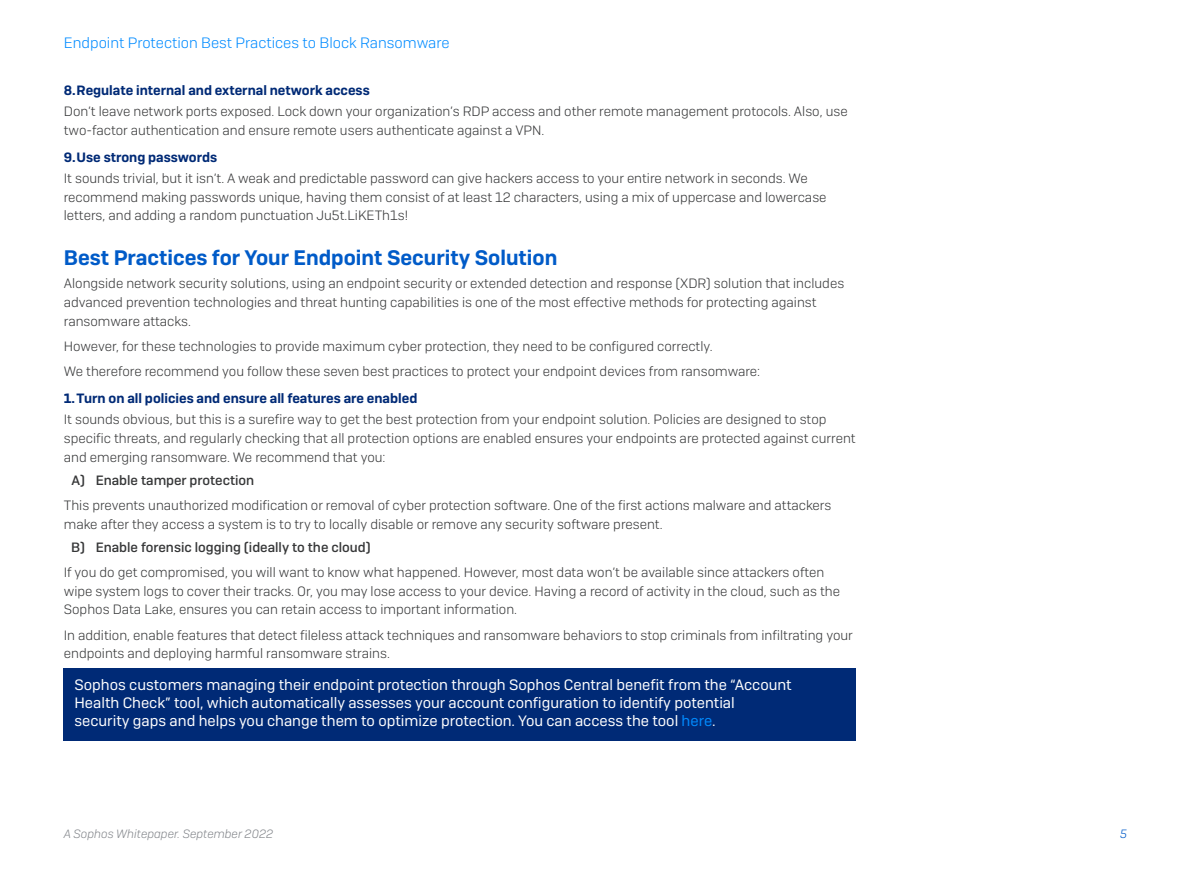
<style>
.page{position:relative;width:1191px;height:893px;background:#fff}
.page>*{position:absolute;margin:0;border:0;box-sizing:border-box;transform-origin:0 0}
.Subheading_1{font:600 21px "Sophos Sans";color:#005bc8}
.Call_Out_Copy{font:15px/18px "Sophos Sans";color:#fff}
.t1{font:300 15px "Sophos Sans";color:#008bff}
.Body_Copy{font:300 13.5px/18.8px "Sophos Sans";color:#363738}
.t2{font:600 13.5px "Sophos Sans";color:#002a76}
.t3{font:500 13.5px "Sophos Sans";color:#363738}
.t4{font:italic 300 12px "Sophos Sans";color:#83868b}
.t5{font:italic 300 12px "Sophos Sans";color:#005bc8}
.s1{color:#008bff}
</style>
<div class="page">
<div style="left:64px;top:668px;width:792px;height:72px;background:#002a76"></div>
<p class="t1" style="left:64px;top:34px;width:387px">Endpoint Protection Best Practices to Block Ransomware</p>
<p class="t2" style="left:64px;top:82px;width:307px">8.Regulate internal and external network access</p>
<p class="Body_Copy" style="left:64px;top:102px;width:785px">Don’t leave network ports exposed. Lock down your organization’s RDP access and other remote management protocols. Also, use two-factor authentication and ensure remote users authenticate against a VPN.</p>
<p class="t2" style="left:64px;top:149px;width:155px">9.Use strong passwords</p>
<p class="Body_Copy" style="left:64px;top:169px;width:764px">It sounds trivial, but it isn’t. A weak and predictable password can give hackers access to your entire network in seconds. We recommend making passwords unique, having them consist of at least 12 characters, using a mix of uppercase and lowercase letters, and adding a random punctuation Ju5t.LiKETh1s!</p>
<p class="Subheading_1" style="left:64px;top:245px;width:495px">Best Practices for Your Endpoint Security Solution</p>
<p class="Body_Copy" style="left:64px;top:274px;width:782px">Alongside network security solutions, using an endpoint security or extended detection and response (XDR) solution that includes advanced prevention technologies and threat hunting capabilities is one of the most effective methods for protecting against ransomware attacks.</p>
<p class="Body_Copy" style="left:64px;top:337px;width:650px">However, for these technologies to provide maximum cyber protection, they need to be configured correctly.</p>
<p class="Body_Copy" style="left:64px;top:362px;width:698px">We therefore recommend you follow these seven best practices to protect your endpoint devices from ransomware:</p>
<p class="t2" style="left:64px;top:390px;width:355px">1.Turn on all policies and ensure all features are enabled</p>
<p class="Body_Copy" style="left:64px;top:410px;width:793px">It sounds obvious, but this is a surefire way to get the best protection from your endpoint solution. Policies are designed to stop specific threats, and regularly checking that all protection options are enabled ensures your endpoints are protected against current and emerging ransomware. We recommend that you:</p>
<p class="t3" style="left:72px;top:472px;width:184px">A) Enable tamper protection</p>
<p class="Body_Copy" style="left:64px;top:496px;width:769px">This prevents unauthorized modification or removal of cyber protection software. One of the first actions malware and attackers make after they access a system is to try to locally disable or remove any security software present.</p>
<p class="t3" style="left:71px;top:539px;width:301px">B) Enable forensic logging (ideally to the cloud)</p>
<p class="Body_Copy" style="left:64px;top:563px;width:777px">If you do get compromised, you will want to know what happened. However, most data won’t be available since attackers often wipe system logs to cover their tracks. Or, you may lose access to your device. Having a record of activity in the cloud, such as the<br>Sophos Data Lake, ensures you can retain access to important information.</p>
<p class="Body_Copy" style="left:64px;top:625px;width:790px">In addition, enable features that detect fileless attack techniques and ransomware behaviors to stop criminals from infiltrating your endpoints and deploying harmful ransomware strains.</p>
<p class="Call_Out_Copy" style="left:74px;top:676px;width:719px">Sophos customers managing their endpoint protection through Sophos Central benefit from the “Account<br>Health Check” tool, which automatically assesses your account configuration to identify potential security gaps and helps you change them to optimize protection. You can access the tool <span class="s1">here</span>.</p>
<p class="t4" style="left:64px;top:827px;width:211px">A Sophos Whitepaper. September 2022</p>
<p class="t5" style="left:1120px;top:827px;width:8px">5</p>
</div>
